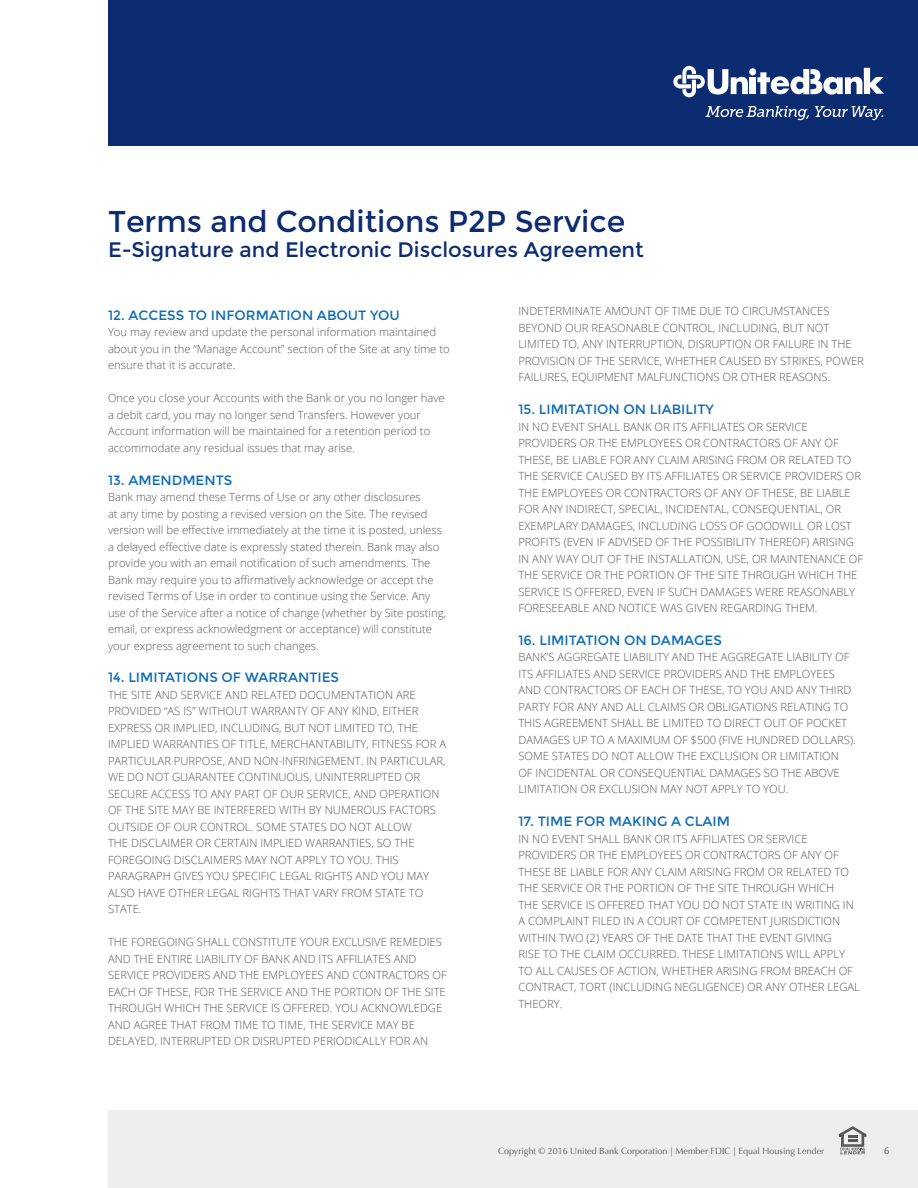
<style>
.page{position:relative;width:918px;height:1188px;background:#fff}
.page>*{position:absolute;margin:0;border:0;box-sizing:border-box;transform-origin:0 0}
.HEADERS_1{font:30px "Montserrat";color:#0c2c72}
.HEADERS_1-2{font:21px "Montserrat";color:#0c2c72}
.HEADERS_2{font:13.5px "Montserrat";color:#106db7}
.BODY_COPY{font:300 11.25px/16.5px "Open Sans";color:#57585a}
.t1{font:9.3px "Open Sans";color:#57585a}
.t2{font:9px "Optima";color:#57585a}
</style>
<div class="page">
<div style="left:108px;top:0;width:810px;height:145px;background:#0c2c72"></div>
<div style="left:108px;top:1110px;width:810px;height:78px;background:#eeeeef"></div>
<svg style="left:839px;top:1126px;width:27px;height:28px"></svg>
<svg style="left:705px;top:106px;width:178px;height:14px"></svg>
<div style="left:749px;top:68px;width:7px;height:7px;background:#fff;border-radius:50%"></div>
<div style="left:750px;top:77px;width:6px;height:17px;background:#fff"></div>
<svg style="left:757px;top:68px;width:127px;height:27px"></svg>
<svg style="left:673px;top:66px;width:75px;height:31px"></svg>
<p class="HEADERS_1" style="left:108px;top:204px;width:519px">Terms and Conditions P2P Service</p>
<p class="HEADERS_1-2" style="left:108px;top:237px;width:537px">E-Signature and Electronic Disclosures Agreement</p>
<p class="HEADERS_2" style="left:108px;top:307px;width:293px">12. ACCESS TO INFORMATION ABOUT YOU</p>
<p class="BODY_COPY" style="left:108px;top:324px;width:343px">You may review and update the personal information maintained about you in the “Manage Account” section of the Site at any time to ensure that it is accurate.</p>
<p class="BODY_COPY" style="left:108px;top:390px;width:338px">Once you close your Accounts with the Bank or you no longer have a debit card, you may no longer send Transfers. However your Account information will be maintained for a retention period to accommodate any residual issues that may arise.</p>
<p class="HEADERS_2" style="left:108px;top:472px;width:126px">13. AMENDMENTS</p>
<p class="BODY_COPY" style="left:108px;top:488px;width:340px">Bank may amend these Terms of Use or any other disclosures<br>at any time by posting a revised version on the Site. The revised version will be effective immediately at the time it is posted, unless a delayed effective date is expressly stated therein. Bank may also provide you with an email notification of such amendments. The Bank may require you to affirmatively acknowledge or accept the revised Terms of Use in order to continue using the Service. Any use of the Service after a notice of change (whether by Site posting, email, or express acknowledgment or acceptance) will constitute your express agreement to such changes.</p>
<p class="HEADERS_2" style="left:108px;top:670px;width:233px">14. LIMITATIONS OF WARRANTIES</p>
<p class="BODY_COPY" style="left:108px;top:686px;width:340px">THE SITE AND SERVICE AND RELATED DOCUMENTATION ARE PROVIDED “AS IS” WITHOUT WARRANTY OF ANY KIND, EITHER EXPRESS OR IMPLIED, INCLUDING, BUT NOT LIMITED TO, THE IMPLIED WARRANTIES OF TITLE, MERCHANTABILITY, FITNESS FOR A PARTICULAR PURPOSE, AND NON-INFRINGEMENT. IN PARTICULAR, WE DO NOT GUARANTEE CONTINUOUS, UNINTERRUPTED OR SECURE ACCESS TO ANY PART OF OUR SERVICE, AND OPERATION OF THE SITE MAY BE INTERFERED WITH BY NUMEROUS FACTORS OUTSIDE OF OUR CONTROL. SOME STATES DO NOT ALLOW<br>THE DISCLAIMER OR CERTAIN IMPLIED WARRANTIES, SO THE FOREGOING DISCLAIMERS MAY NOT APPLY TO YOU. THIS PARAGRAPH GIVES YOU SPECIFIC LEGAL RIGHTS AND YOU MAY ALSO HAVE OTHER LEGAL RIGHTS THAT VARY FROM STATE TO STATE.</p>
<p class="BODY_COPY" style="left:108px;top:934px;width:340px">THE FOREGOING SHALL CONSTITUTE YOUR EXCLUSIVE REMEDIES AND THE ENTIRE LIABILITY OF BANK AND ITS AFFILIATES AND SERVICE PROVIDERS AND THE EMPLOYEES AND CONTRACTORS OF EACH OF THESE, FOR THE SERVICE AND THE PORTION OF THE SITE THROUGH WHICH THE SERVICE IS OFFERED. YOU ACKNOWLEDGE AND AGREE THAT FROM TIME TO TIME, THE SERVICE MAY BE DELAYED, INTERRUPTED OR DISRUPTED PERIODICALLY FOR AN</p>
<p class="BODY_COPY" style="left:518px;top:303px;width:347px">INDETERMINATE AMOUNT OF TIME DUE TO CIRCUMSTANCES BEYOND OUR REASONABLE CONTROL, INCLUDING, BUT NOT LIMITED TO, ANY INTERRUPTION, DISRUPTION OR FAILURE IN THE PROVISION OF THE SERVICE, WHETHER CAUSED BY STRIKES, POWER FAILURES, EQUIPMENT MALFUNCTIONS OR OTHER REASONS.</p>
<p class="HEADERS_2" style="left:518px;top:402px;width:197px">15. LIMITATION ON LIABILITY</p>
<p class="BODY_COPY" style="left:518px;top:418px;width:346px">IN NO EVENT SHALL BANK OR ITS AFFILIATES OR SERVICE PROVIDERS OR THE EMPLOYEES OR CONTRACTORS OF ANY OF THESE, BE LIABLE FOR ANY CLAIM ARISING FROM OR RELATED TO THE SERVICE CAUSED BY ITS AFFILIATES OR SERVICE PROVIDERS OR THE EMPLOYEES OR CONTRACTORS OF ANY OF THESE, BE LIABLE FOR ANY INDIRECT, SPECIAL, INCIDENTAL, CONSEQUENTIAL, OR EXEMPLARY DAMAGES, INCLUDING LOSS OF GOODWILL OR LOST PROFITS (EVEN IF ADVISED OF THE POSSIBILITY THEREOF) ARISING IN ANY WAY OUT OF THE INSTALLATION, USE, OR MAINTENANCE OF THE SERVICE OR THE PORTION OF THE SITE THROUGH WHICH THE SERVICE IS OFFERED, EVEN IF SUCH DAMAGES WERE REASONABLY FORESEEABLE AND NOTICE WAS GIVEN REGARDING THEM.</p>
<p class="HEADERS_2" style="left:518px;top:632px;width:205px">16. LIMITATION ON DAMAGES</p>
<p class="BODY_COPY" style="left:518px;top:649px;width:339px">BANK’S AGGREGATE LIABILITY AND THE AGGREGATE LIABILITY OF ITS AFFILIATES AND SERVICE PROVIDERS AND THE EMPLOYEES AND CONTRACTORS OF EACH OF THESE, TO YOU AND ANY THIRD PARTY FOR ANY AND ALL CLAIMS OR OBLIGATIONS RELATING TO THIS AGREEMENT SHALL BE LIMITED TO DIRECT OUT OF POCKET DAMAGES UP TO A MAXIMUM OF $500 (FIVE HUNDRED DOLLARS).<br>SOME STATES DO NOT ALLOW THE EXCLUSION OR LIMITATION OF INCIDENTAL OR CONSEQUENTIAL DAMAGES SO THE ABOVE LIMITATION OR EXCLUSION MAY NOT APPLY TO YOU.</p>
<p class="HEADERS_2" style="left:518px;top:813px;width:213px">17. TIME FOR MAKING A CLAIM</p>
<p class="BODY_COPY" style="left:518px;top:830px;width:343px">IN NO EVENT SHALL BANK OR ITS AFFILIATES OR SERVICE PROVIDERS OR THE EMPLOYEES OR CONTRACTORS OF ANY OF THESE BE LIABLE FOR ANY CLAIM ARISING FROM OR RELATED TO THE SERVICE OR THE PORTION OF THE SITE THROUGH WHICH<br>THE SERVICE IS OFFERED THAT YOU DO NOT STATE IN WRITING IN A COMPLAINT FILED IN A COURT OF COMPETENT JURISDICTION WITHIN TWO (2) YEARS OF THE DATE THAT THE EVENT GIVING<br>RISE TO THE CLAIM OCCURRED. THESE LIMITATIONS WILL APPLY TO ALL CAUSES OF ACTION, WHETHER ARISING FROM BREACH OF CONTRACT, TORT (INCLUDING NEGLIGENCE) OR ANY OTHER LEGAL THEORY.</p>
<p class="t2" style="left:498px;top:1146px;width:328px">Copyright © 2016 United Bank Corporation | Member FDIC | Equal Housing Lender</p>
<p class="t1" style="left:884px;top:1144px;width:7px">6</p>
</div>
